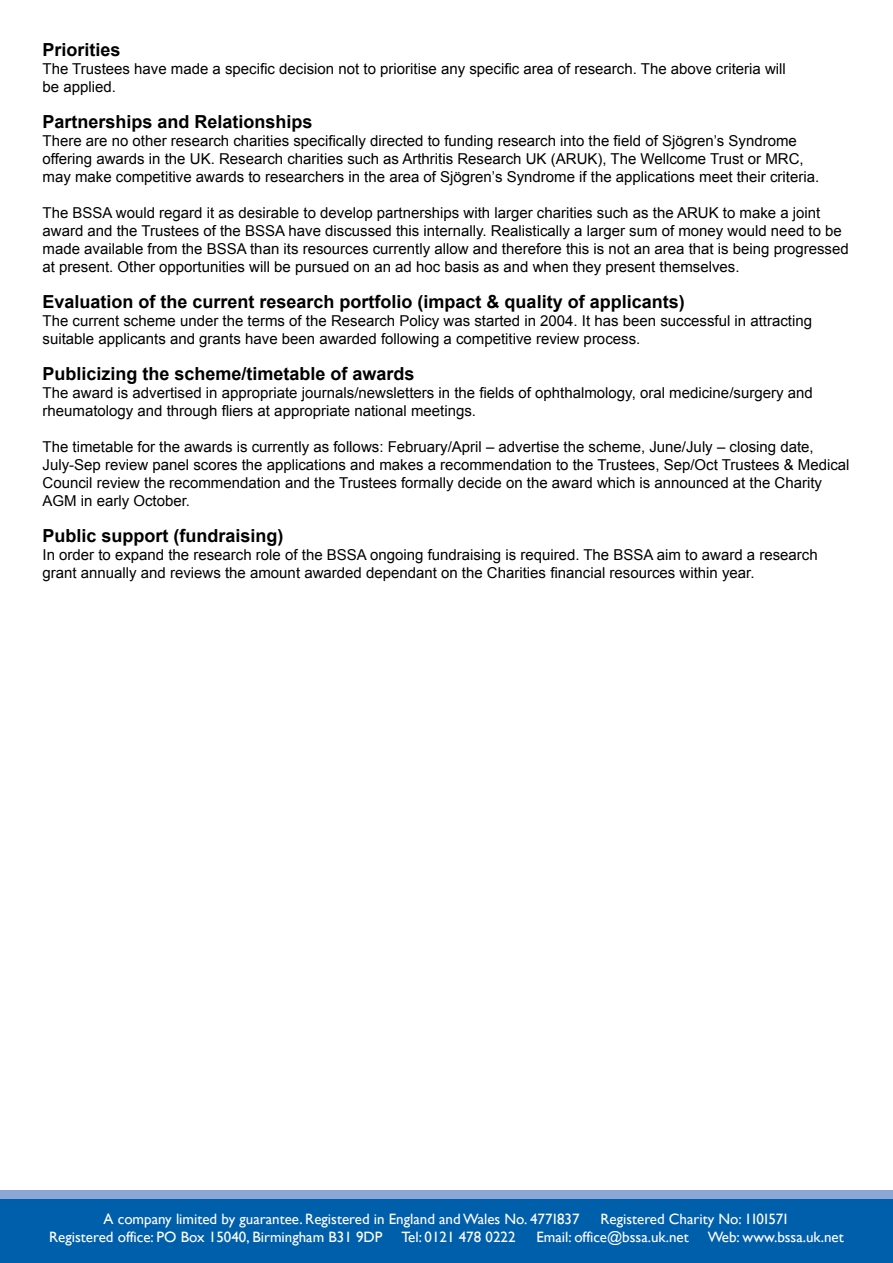
<style>
.page{position:relative;width:893px;height:1263px;background:#fff}
.page>*{position:absolute;margin:0;border:0;box-sizing:border-box;transform-origin:0 0}
.t1{font:700 18px "Arial";color:#000}
.t2{font:15px/18px "Arial";color:#000}
.t3{font:15px "Gill Sans";color:#fff}
</style>
<div class="page">
<div style="left:0;top:1199px;width:893px;height:64px;background:#005faa"></div>
<div style="left:0;top:1191px;width:893px;height:8px;background:#8ba7d6"></div>
<p class="t1" style="left:43px;top:37px;width:80px">Priorities</p>
<p class="t2" style="left:43px;top:60px;width:745px">The Trustees have made a specific decision not to prioritise any specific area of research. The above criteria will be applied.</p>
<p class="t1" style="left:43px;top:109px;width:272px">Partnerships and Relationships</p>
<p class="t2" style="left:43px;top:132px;width:778px">There are no other research charities specifically directed to funding research into the field of Sjögren’s Syndrome offering awards in the UK. Research charities such as Arthritis Research UK (ARUK), The Wellcome Trust or MRC, may make competitive awards to researchers in the area of Sjögren’s Syndrome if the applications meet their criteria.</p>
<p class="t2" style="left:43px;top:204px;width:808px">The BSSA would regard it as desirable to develop partnerships with larger charities such as the ARUK to make a joint award and the Trustees of the BSSA have discussed this internally. Realistically a larger sum of money would need to be made available from the BSSA than its resources currently allow and therefore this is not an area that is being progressed at present. Other opportunities will be pursued on an ad hoc basis as and when they present themselves.</p>
<p class="t1" style="left:43px;top:289px;width:644px">Evaluation of the current research portfolio (impact &amp; quality of applicants)</p>
<p class="t2" style="left:43px;top:312px;width:771px">The current scheme under the terms of the Research Policy was started in 2004. It has been successful in attracting suitable applicants and grants have been awarded following a competitive review process.</p>
<p class="t1" style="left:43px;top:361px;width:374px">Publicizing the scheme/timetable of awards</p>
<p class="t2" style="left:43px;top:384px;width:772px">The award is advertised in appropriate journals/newsletters in the fields of ophthalmology, oral medicine/surgery and rheumatology and through fliers at appropriate national meetings.</p>
<p class="t2" style="left:43px;top:438px;width:809px">The timetable for the awards is currently as follows: February/April – advertise the scheme, June/July – closing date, July-Sep review panel scores the applications and makes a recommendation to the Trustees, Sep/Oct Trustees &amp; Medical Council review the recommendation and the Trustees formally decide on the award which is announced at the Charity AGM in early October.</p>
<p class="t1" style="left:43px;top:523px;width:243px">Public support (fundraising)</p>
<p class="t2" style="left:43px;top:546px;width:777px">In order to expand the research role of the BSSA ongoing fundraising is required. The BSSA aim to award a research grant annually and reviews the amount awarded dependant on the Charities financial resources within year.</p>
<p class="t3" style="left:104px;top:1210px;width:477px">A company limited by guarantee. Registered in England and Wales No. 4771837</p>
<p class="t3" style="left:600px;top:1210px;width:190px">Registered Charity No: 1101571</p>
<p class="t3" style="left:49px;top:1228px;width:335px">Registered office: PO Box 15040, Birmingham B31 9DP</p>
<p class="t3" style="left:401px;top:1228px;width:116px">Tel: 0121 478 0222</p>
<p class="t3" style="left:536px;top:1228px;width:154px">Email: office@bssa.uk.net</p>
<p class="t3" style="left:708px;top:1228px;width:138px">Web: www.bssa.uk.net</p>
</div>
